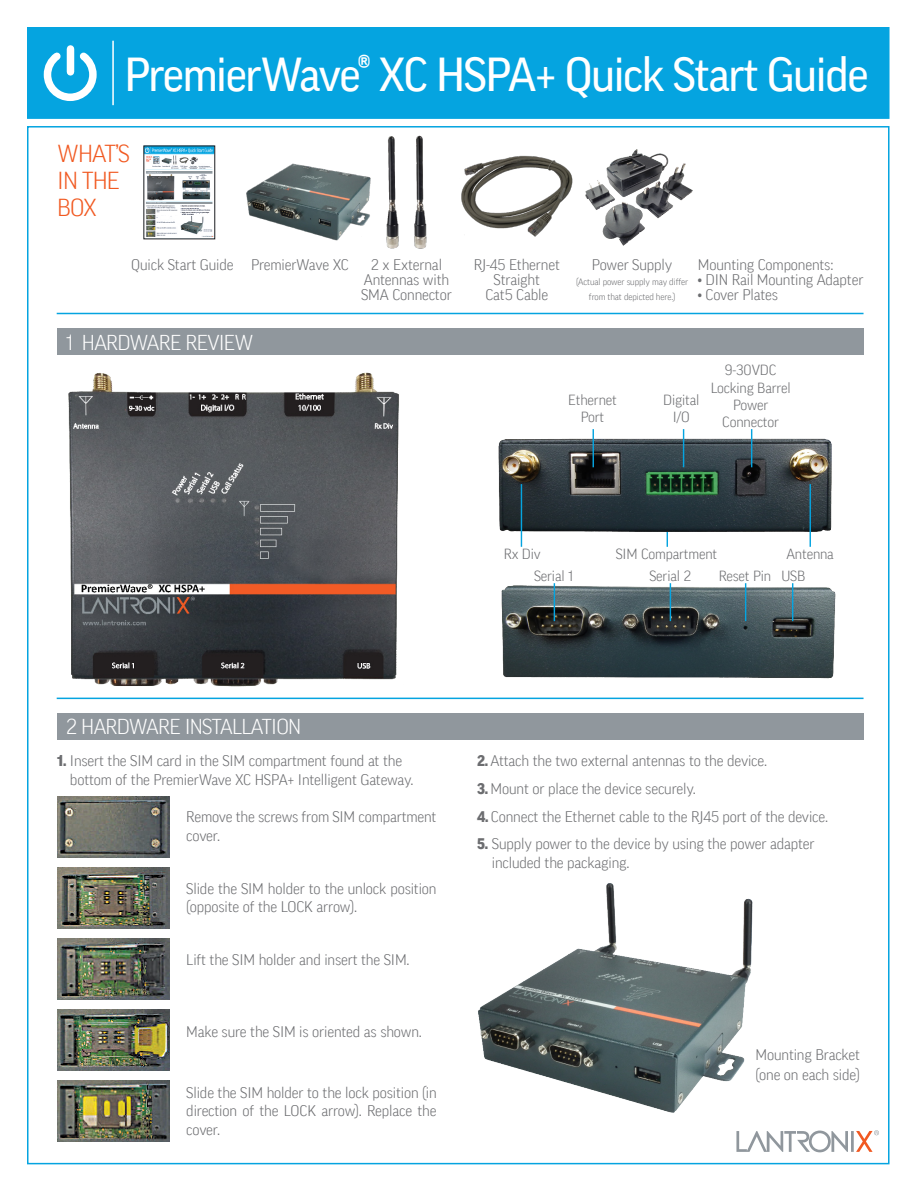
<style>
.page{position:relative;width:918px;height:1188px;background:#fff}
.page>*{position:absolute;margin:0;border:0;box-sizing:border-box;transform-origin:0 0}
.t1{font:46.5px "Good LF";letter-spacing:-.03em;color:#fff}
.t2{font:300 24px/27px "Good LF";letter-spacing:-.04em;color:#f15921}
.t3{font:300 21px "Good LF";letter-spacing:-.035em;color:#fff}
.t4{font:300 15px/18.8px "Good LF";letter-spacing:-.01em;color:#6c6d70}
.t5{font:300 14.4px/17.2px "Good LF";letter-spacing:-.01em;color:#6c6d70;text-align:center}
.t6{font:300 9px/15px "Good LF";letter-spacing:-.01em;color:#6c6d70;text-align:center}
.s1{font-weight:900}
</style>
<div class="page">
<img style="left:246px;top:163px;width:125px;height:78px">
<img style="left:478px;top:883px;width:275px;height:230px">
<div style="left:27px;top:27px;width:863px;height:92px;background:#05a4e0;border:2px solid #05a4e0"></div>
<hr style="left:112px;top:41px;width:2px;height:64px;background:#fff">
<svg style="left:43px;top:46px;width:54px;height:55px"></svg>
<div style="left:57px;top:328px;width:807px;height:27px;background:#90979d"></div>
<div style="left:57px;top:713px;width:807px;height:27px;background:#90979d"></div>
<hr style="left:57px;top:313px;width:807px;height:1px;background:#05a4e0">
<hr style="left:57px;top:698px;width:807px;height:1px;background:#05a4e0">
<svg style="left:736px;top:1130px;width:143px;height:22px"></svg>
<img style="left:145px;top:148px;width:68px;height:89px">
<img style="left:501px;top:583px;width:335px;height:96px">
<svg style="left:667px;top:533px;width:1px;height:14px"></svg>
<img style="left:498px;top:429px;width:334px;height:104px">
<hr style="left:593px;top:429px;width:1px;height:38px;background:#05a4e0">
<hr style="left:683px;top:429px;width:1px;height:38px;background:#05a4e0">
<hr style="left:751px;top:429px;width:1px;height:38px;background:#05a4e0">
<hr style="left:521px;top:484px;width:1px;height:63px;background:#05a4e0">
<hr style="left:554px;top:583px;width:1px;height:38px;background:#05a4e0">
<hr style="left:670px;top:583px;width:1px;height:38px;background:#05a4e0">
<hr style="left:745px;top:583px;width:1px;height:38px;background:#05a4e0">
<hr style="left:792px;top:583px;width:1px;height:38px;background:#05a4e0">
<hr style="left:810px;top:484px;width:1px;height:63px;background:#05a4e0">
<img style="left:68px;top:372px;width:331px;height:315px">
<img style="left:57px;top:867px;width:113px;height:62px">
<img style="left:57px;top:938px;width:113px;height:62px">
<img style="left:57px;top:1009px;width:113px;height:62px">
<img style="left:57px;top:1080px;width:113px;height:62px">
<img style="left:57px;top:796px;width:113px;height:62px">
<img style="left:386px;top:135px;width:41px;height:114px">
<img style="left:461px;top:155px;width:112px;height:82px">
<img style="left:585px;top:149px;width:108px;height:97px">
<p class="t1" style="left:125px;top:49px;width:746px">PremierWave® XC HSPA+ Quick Start Guide</p>
<p class="t2" style="left:57px;top:140px;width:74px">WHAT’S<br>IN THE<br>BOX</p>
<p class="t4" style="left:131px;top:256px;width:104px">Quick Start Guide</p>
<p class="t4" style="left:251px;top:256px;width:99px">PremierWave XC</p>
<p class="t4" style="left:474px;top:257px;width:88px;line-height:15px;text-align:center">RJ-45 Ethernet<br>Straight</p>
<p class="t4" style="left:485px;top:285px;width:64px">Cat5 Cable</p>
<p class="t4" style="left:361px;top:257px;width:92px;line-height:15px;text-align:center">2 x External<br>Antennas with<br>SMA Connector</p>
<p class="t4" style="left:592px;top:256px;width:82px">Power Supply</p>
<p class="t6" style="left:576px;top:275px;width:114px">(Actual power supply may differ from that depicted here.)</p>
<p class="t4" style="left:698px;top:256px;width:137px">Mounting Components:</p>
<p class="t4" style="left:698px;top:271px;width:167px">• DIN Rail Mounting Adapter</p>
<p class="t4" style="left:698px;top:286px;width:82px">• Cover Plates</p>
<p class="t3" style="left:66px;top:331px;width:189px">1 HARDWARE REVIEW</p>
<p class="t5" style="left:568px;top:391px;width:50px">Ethernet</p>
<p class="t5" style="left:581px;top:409px;width:25px">Port</p>
<p class="t5" style="left:663px;top:391px;width:38px">Digital</p>
<p class="t5" style="left:673px;top:409px;width:18px">I/O</p>
<p class="t5" style="left:725px;top:362px;width:53px">9-30VDC</p>
<p class="t5" style="left:711px;top:379px;width:82px">Locking Barrel</p>
<p class="t5" style="left:722px;top:396px;width:58px">Power<br>Connector</p>
<p class="t5" style="left:504px;top:546px;width:39px">Rx Div</p>
<p class="t5" style="left:534px;top:567px;width:41px">Serial 1</p>
<p class="t5" style="left:616px;top:546px;width:103px">SIM Compartment</p>
<p class="t5" style="left:649px;top:567px;width:43px">Serial 2</p>
<p class="t5" style="left:786px;top:546px;width:49px">Antenna</p>
<p class="t5" style="left:719px;top:567px;width:54px">Reset Pin</p>
<p class="t5" style="left:781px;top:567px;width:25px">USB</p>
<p class="t3" style="left:66px;top:715px;width:237px">2 HARDWARE INSTALLATION</p>
<p class="t4" style="left:70px;top:751px;width:345px;text-indent:-13px"><span class="s1">1.</span> Insert the SIM card in the SIM compartment found at the bottom of the PremierWave XC HSPA+ Intelligent Gateway.</p>
<p class="t4" style="left:186px;top:808px;width:252px">Remove the screws from SIM compartment cover.</p>
<p class="t4" style="left:186px;top:879px;width:252px">Slide the SIM holder to the unlock position (opposite of the LOCK arrow).</p>
<p class="t4" style="left:186px;top:950px;width:225px">Lift the SIM holder and insert the SIM.</p>
<p class="t4" style="left:186px;top:1022px;width:237px">Make sure the SIM is oriented as shown.</p>
<p class="t4" style="left:186px;top:1083px;width:252px;text-align:justify">Slide the SIM holder to the lock position (in direction of the LOCK arrow). Replace the cover.</p>
<p class="t4" style="left:477px;top:751px;width:292px"><span class="s1">2.</span> Attach the two external antennas to the device.</p>
<p class="t4" style="left:477px;top:779px;width:220px"><span class="s1">3.</span> Mount or place the device securely.</p>
<p class="t4" style="left:477px;top:807px;width:353px"><span class="s1">4.</span> Connect the Ethernet cable to the RJ45 port of the device.</p>
<p class="t4" style="left:492px;top:835px;width:324px;text-indent:-15px"><span class="s1">5.</span> Supply power to the device by using the power adapter included the packaging.</p>
<p class="t4" style="left:756px;top:1045px;width:106px">Mounting Bracket</p>
<p class="t4" style="left:756px;top:1065px;width:106px">(one on each side)</p>
</div>
